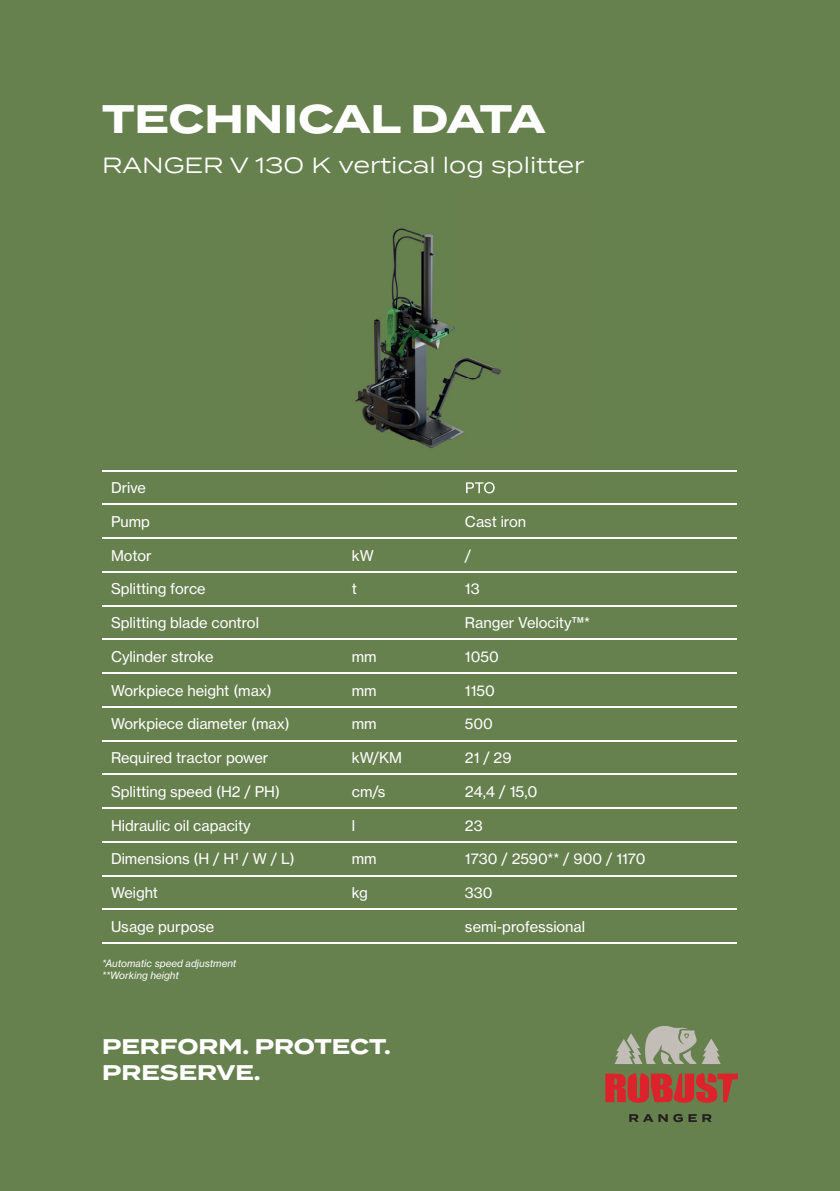
<style>
.page{position:relative;width:840px;height:1191px;background:#fff}
.page>*{position:absolute;margin:0;border:0;box-sizing:border-box;transform-origin:0 0}
.t1{font:700 39.8px "Termina";color:#fff}
.t2{font:22px "Termina";color:#fff}
.t3{font:700 21.2px/26.6px "Termina";color:#fff}
.t4{font:15px "N Haas Grotesk TX Pro 55 Rg";color:#fff}
.t5{font:14.6px "N Haas Grotesk TX Pro 55 Rg";color:#fff}
.t6{font:10px/12px "N Haas Grotesk TX Pro 56 It";color:#fff}
</style>
<div class="page">
<div style="left:0;top:0;width:839px;height:1191px;background:#66804e"></div>
<hr style="left:102px;top:470px;width:241px;height:1px;background:#fff">
<hr style="left:456px;top:470px;width:280px;height:1px;background:#fff">
<hr style="left:102px;top:504px;width:241px;height:1px;background:#fff">
<hr style="left:343px;top:504px;width:113px;height:1px;background:#fff">
<hr style="left:456px;top:504px;width:280px;height:1px;background:#fff">
<hr style="left:102px;top:537px;width:241px;height:1px;background:#fff">
<hr style="left:343px;top:537px;width:113px;height:1px;background:#fff">
<hr style="left:456px;top:537px;width:280px;height:1px;background:#fff">
<hr style="left:102px;top:571px;width:241px;height:1px;background:#fff">
<hr style="left:343px;top:571px;width:113px;height:1px;background:#fff">
<hr style="left:456px;top:571px;width:280px;height:1px;background:#fff">
<hr style="left:102px;top:605px;width:241px;height:1px;background:#fff">
<hr style="left:343px;top:605px;width:113px;height:1px;background:#fff">
<hr style="left:456px;top:605px;width:280px;height:1px;background:#fff">
<hr style="left:102px;top:639px;width:241px;height:1px;background:#fff">
<hr style="left:343px;top:639px;width:113px;height:1px;background:#fff">
<hr style="left:456px;top:639px;width:280px;height:1px;background:#fff">
<hr style="left:102px;top:672px;width:241px;height:1px;background:#fff">
<hr style="left:343px;top:672px;width:113px;height:1px;background:#fff">
<hr style="left:456px;top:672px;width:280px;height:1px;background:#fff">
<hr style="left:102px;top:706px;width:241px;height:1px;background:#fff">
<hr style="left:343px;top:706px;width:113px;height:1px;background:#fff">
<hr style="left:456px;top:706px;width:280px;height:1px;background:#fff">
<hr style="left:102px;top:740px;width:241px;height:1px;background:#fff">
<hr style="left:343px;top:740px;width:113px;height:1px;background:#fff">
<hr style="left:456px;top:740px;width:280px;height:1px;background:#fff">
<hr style="left:102px;top:773px;width:241px;height:2px;background:#fff">
<hr style="left:343px;top:773px;width:113px;height:2px;background:#fff">
<hr style="left:456px;top:773px;width:280px;height:2px;background:#fff">
<hr style="left:102px;top:807px;width:241px;height:1px;background:#fff">
<hr style="left:343px;top:807px;width:113px;height:1px;background:#fff">
<hr style="left:456px;top:807px;width:280px;height:1px;background:#fff">
<hr style="left:102px;top:841px;width:241px;height:1px;background:#fff">
<hr style="left:343px;top:841px;width:113px;height:1px;background:#fff">
<hr style="left:456px;top:841px;width:280px;height:1px;background:#fff">
<hr style="left:102px;top:875px;width:241px;height:1px;background:#fff">
<hr style="left:343px;top:875px;width:113px;height:1px;background:#fff">
<hr style="left:456px;top:875px;width:280px;height:1px;background:#fff">
<hr style="left:102px;top:908px;width:241px;height:2px;background:#fff">
<hr style="left:343px;top:908px;width:113px;height:2px;background:#fff">
<hr style="left:456px;top:908px;width:280px;height:2px;background:#fff">
<hr style="left:102px;top:942px;width:241px;height:1px;background:#fff">
<hr style="left:343px;top:942px;width:113px;height:1px;background:#fff">
<hr style="left:456px;top:942px;width:280px;height:1px;background:#fff">
<svg style="left:629px;top:1114px;width:38px;height:8px"></svg>
<svg style="left:673px;top:1114px;width:9px;height:8px"></svg>
<svg style="left:688px;top:1114px;width:8px;height:8px"></svg>
<svg style="left:702px;top:1114px;width:9px;height:8px"></svg>
<svg style="left:605px;top:1073px;width:132px;height:29px"></svg>
<svg style="left:614px;top:1026px;width:106px;height:38px"></svg>
<img style="left:242px;top:228px;width:355px;height:266px">
<img style="left:242px;top:470px;width:355px;height:1px">
<img style="left:466px;top:482px;width:28px;height:11px">
<h1 class="t1" style="left:102px;top:89px;width:444px">TECHNICAL DATA</h1>
<h2 class="t2" style="left:102px;top:149px;width:483px">RANGER V 130 K vertical log splitter</h2>
<p class="t5" style="left:111px;top:479px;width:36px">Drive</p>
<p class="t5" style="left:111px;top:512px;width:40px">Pump</p>
<p class="t5" style="left:464px;top:512px;width:63px">Cast iron</p>
<p class="t5" style="left:111px;top:546px;width:42px">Motor</p>
<p class="t5" style="left:351px;top:546px;width:24px">kW</p>
<p class="t5" style="left:464px;top:546px;width:8px">/</p>
<p class="t5" style="left:111px;top:580px;width:96px">Splitting force</p>
<p class="t5" style="left:351px;top:580px;width:7px">t</p>
<p class="t5" style="left:464px;top:580px;width:16px">13</p>
<p class="t5" style="left:111px;top:614px;width:149px">Splitting blade control</p>
<p class="t5" style="left:464px;top:614px;width:127px">Ranger Velocity™*</p>
<p class="t5" style="left:111px;top:647px;width:104px">Cylinder stroke</p>
<p class="t5" style="left:351px;top:647px;width:26px">mm</p>
<p class="t5" style="left:464px;top:647px;width:35px">1050</p>
<p class="t5" style="left:111px;top:681px;width:162px">Workpiece height (max)</p>
<p class="t5" style="left:351px;top:681px;width:26px">mm</p>
<p class="t5" style="left:464px;top:681px;width:31px">1150</p>
<p class="t5" style="left:111px;top:715px;width:180px">Workpiece diameter (max)</p>
<p class="t5" style="left:351px;top:715px;width:26px">mm</p>
<p class="t5" style="left:464px;top:715px;width:30px">500</p>
<p class="t5" style="left:111px;top:749px;width:159px">Required tractor power</p>
<p class="t5" style="left:351px;top:749px;width:52px">kW/KM</p>
<p class="t5" style="left:464px;top:749px;width:48px">21 / 29</p>
<p class="t5" style="left:111px;top:782px;width:170px">Splitting speed (H2 / PH)</p>
<p class="t5" style="left:351px;top:782px;width:35px">cm/s</p>
<p class="t4" style="left:464px;top:782px;width:74px">24,4 / 15,0</p>
<p class="t5" style="left:111px;top:816px;width:141px">Hidraulic oil capacity</p>
<p class="t5" style="left:351px;top:816px;width:5px">l</p>
<p class="t5" style="left:464px;top:816px;width:19px">23</p>
<p class="t5" style="left:111px;top:850px;width:185px">Dimensions (H / H1 / W / L)</p>
<p class="t5" style="left:351px;top:850px;width:26px">mm</p>
<p class="t5" style="left:464px;top:850px;width:182px">1730 / 2590** / 900 / 1170</p>
<p class="t5" style="left:111px;top:884px;width:49px">Weight</p>
<p class="t5" style="left:351px;top:884px;width:18px">kg</p>
<p class="t5" style="left:464px;top:884px;width:29px">330</p>
<p class="t5" style="left:111px;top:917px;width:105px">Usage purpose</p>
<p class="t5" style="left:464px;top:917px;width:122px">semi-professional</p>
<p class="t6" style="left:102px;top:957px;width:136px">*Automatic speed adjustment **Working height</p>
<h3 class="t3" style="left:102px;top:1033px;width:290px">PERFORM. PROTECT.<br>PRESERVE.</h3>
</div>
